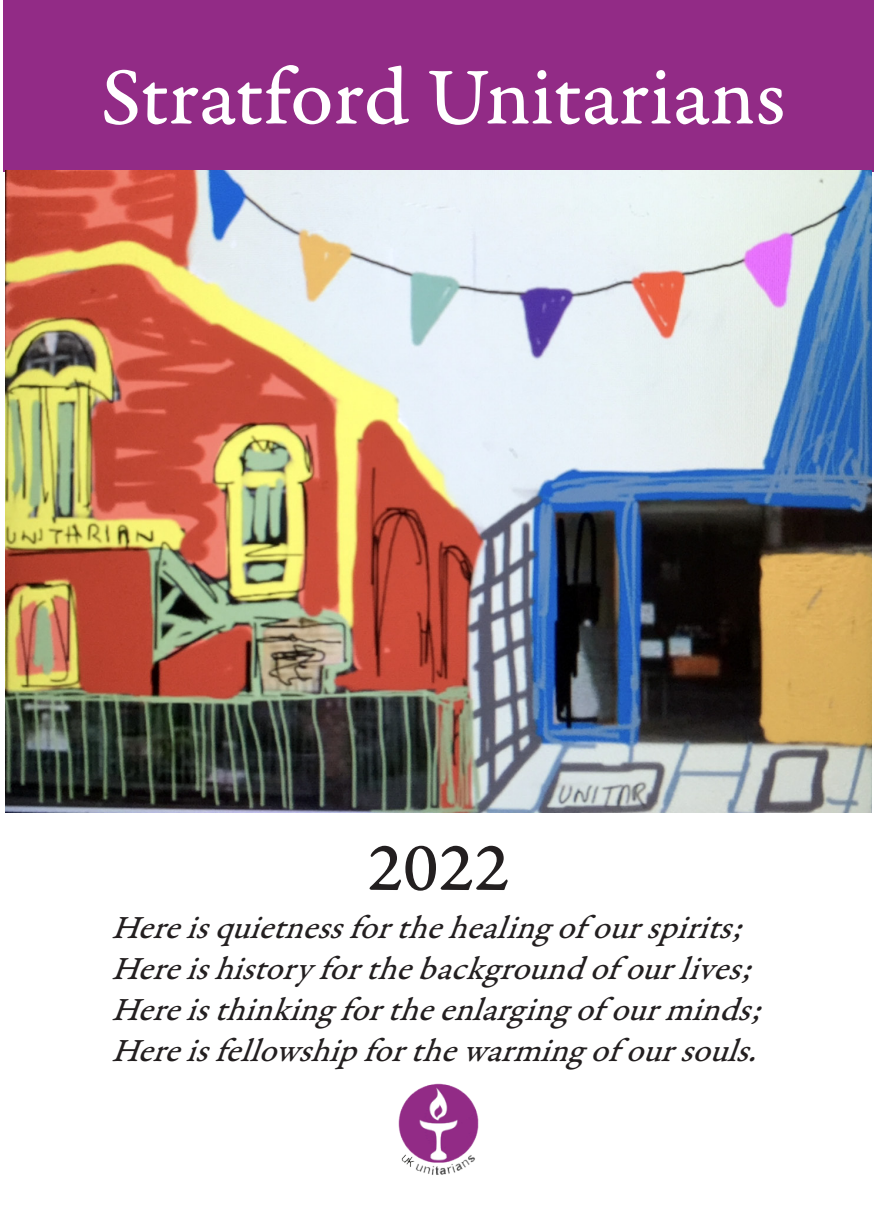
<style>
.page{position:relative;width:874px;height:1225px;background:#fff}
.page>*{position:absolute;margin:0;border:0;box-sizing:border-box;transform-origin:0 0}
.t1{font:85.2px "Garamond Premr Pro Capt";color:#fff}
.t2{font:73px "Garamond Premr Pro Capt";color:#231f20}
.t3{font:italic 34px "Garamond Premr Pro Capt";color:#231f20}
</style>
<div class="page">
<div style="left:3px;top:0;width:870px;height:172px;background:#922b86"></div>
<img style="left:5px;top:170px;width:866px;height:642px">
<img style="left:398px;top:1083px;width:81px;height:92px">
<p class="t1" style="left:101px;top:47px;width:686px">Stratford Unitarians</p>
<p class="t2" style="left:367px;top:824px;width:144px">2022</p>
<p class="t3" style="left:111px;top:908px;width:646px">Hereisquietnessforthehealingof ourspirits;</p>
<p class="t3" style="left:111px;top:949px;width:655px">Hereishistoryforthebackgroundof ourlives;</p>
<p class="t3" style="left:111px;top:990px;width:665px">Hereisthinkingfortheenlargingof ourminds;</p>
<p class="t3" style="left:111px;top:1030px;width:660px">Hereisfellowshipforthewarmingof oursouls.</p>
</div>
